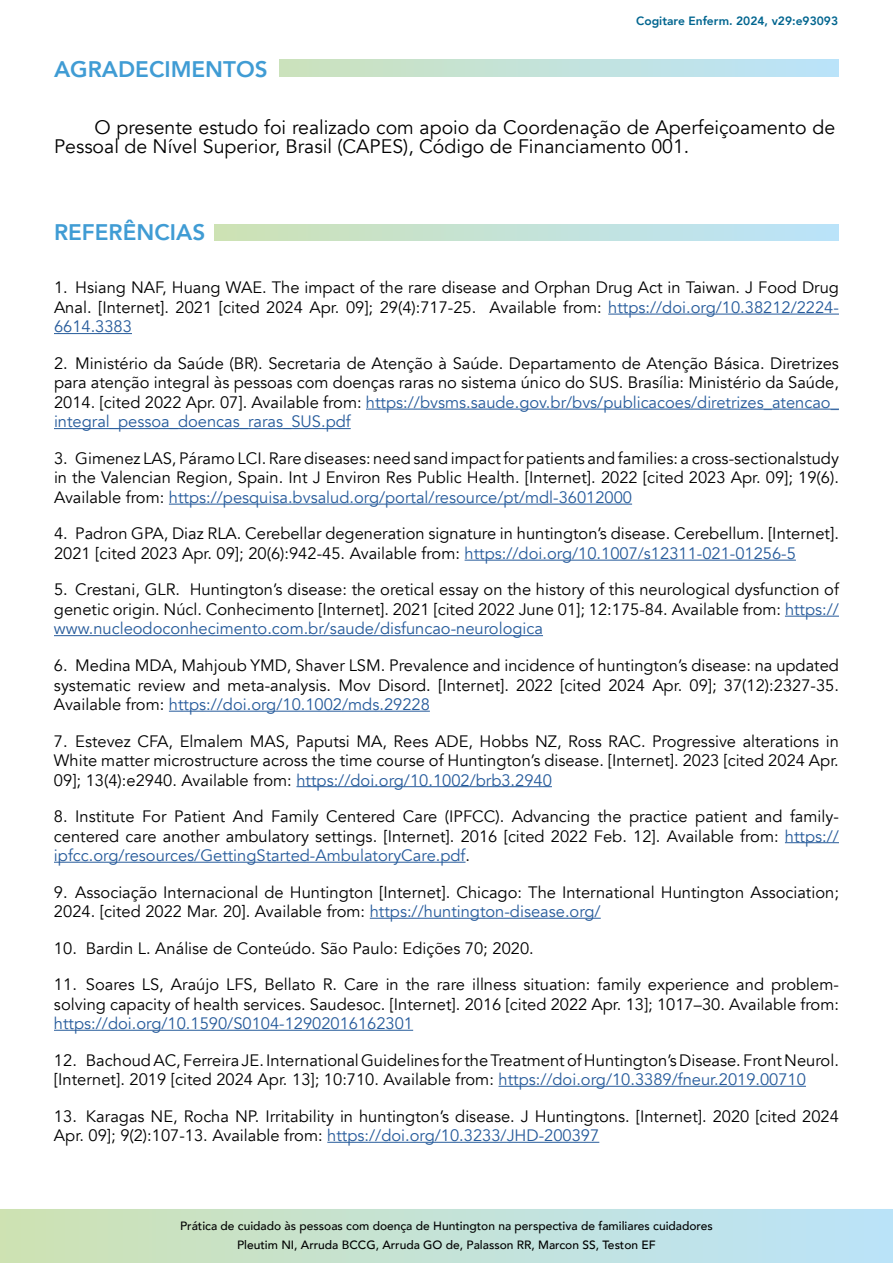
<style>
.page{position:relative;width:893px;height:1263px;background:#fff}
.page>*{position:absolute;margin:0;border:0;box-sizing:border-box;transform-origin:0 0}
.t1{font:800 22.5px "Avenir";color:#409cd4}
.t2{font:19.5px/19.5px "Avenir";color:#000}
.t3{font:16.5px/19.5px "Avenir";color:#000;text-align:justify}
.t4{font:16.5px "Avenir";color:#265b9b}
.t5{font:500 12px/18.6px "Avenir";color:#000;text-align:center}
.t6{font:800 12px "Avenir";color:#00658f}
.s1{color:#265b9b}
</style>
<div class="page">
<svg style="left:0;top:1209px;width:893px;height:54px;background:#c4e2d6"></svg>
<hr style="left:608px;top:314px;width:231px;height:1px;background:#265b9b">
<hr style="left:54px;top:333px;width:78px;height:1px;background:#265b9b">
<hr style="left:366px;top:409px;width:473px;height:1px;background:#265b9b">
<hr style="left:54px;top:428px;width:297px;height:1px;background:#265b9b">
<hr style="left:169px;top:504px;width:463px;height:1px;background:#265b9b">
<hr style="left:465px;top:560px;width:331px;height:1px;background:#265b9b">
<hr style="left:785px;top:616px;width:54px;height:1px;background:#265b9b">
<hr style="left:54px;top:635px;width:489px;height:1px;background:#265b9b">
<hr style="left:169px;top:711px;width:261px;height:1px;background:#265b9b">
<hr style="left:296px;top:786px;width:256px;height:1px;background:#265b9b">
<hr style="left:785px;top:842px;width:54px;height:1px;background:#265b9b">
<hr style="left:54px;top:862px;width:411px;height:1px;background:#265b9b">
<hr style="left:370px;top:918px;width:231px;height:1px;background:#265b9b">
<hr style="left:54px;top:1030px;width:359px;height:1px;background:#265b9b">
<hr style="left:499px;top:1086px;width:307px;height:1px;background:#265b9b">
<hr style="left:327px;top:1142px;width:272px;height:1px;background:#265b9b">
<div style="left:280px;top:60px;width:559px;height:16px;background:linear-gradient(to right,#cce2bc,#bae3fb)"></div>
<div style="left:215px;top:224px;width:623px;height:17px;background:linear-gradient(to right,#cee2b5,#bae3fb)"></div>
<h1 class="t1" style="left:54px;top:51px;width:215px">AGRADECIMENTOS</h1>
<p class="t6" style="left:636px;top:12px;width:203px">Cogitare Enferm. 2024, v29:e93093</p>
<p class="t2" style="left:54px;top:118px;width:783px;text-indent:40px">O presente estudo foi realizado com apoio da Coordenação de Aperfeiçoamento de<br>Pessoal de Nível Superior, Brasil (CAPES), Código de Financiamento 001.</p>
<h1 class="t1" style="left:54px;top:214px;width:153px">REFERÊNCIAS</h1>
<p class="t3" style="left:54px;top:278px;width:786px">1. Hsiang NAF, Huang WAE. The impact of the rare disease and Orphan Drug Act in Taiwan. J Food Drug Anal. [Internet]. 2021 [cited 2024 Apr. 09]; 29(4):717-25. Available from: <span class="s1">https://doi.org/10.38212/2224- 6614.3383</span></p>
<p class="t3" style="left:54px;top:354px;width:786px">2. Ministério da Saúde (BR). Secretaria de Atenção à Saúde. Departamento de Atenção Básica. Diretrizes para atenção integral às pessoas com doenças raras no sistema único do SUS. Brasília: Ministério da Saúde, 2014. [cited 2022 Apr. 07]. Available from: <span class="s1">https://bvsms.saude.gov.br/bvs/publicacoes/diretrizes_atencao_ integral_pessoa_doencas_raras_SUS.pdf</span></p>
<p class="t3" style="left:54px;top:449px;width:786px">3. Gimenez LAS, Páramo LCI. Rare diseases: need sand impact for patients and families: a cross-sectionalstudy in the Valencian Region, Spain. Int J Environ Res Public Health. [Internet]. 2022 [cited 2023 Apr. 09]; 19(6).<br>Available from: <span class="s1">https://pesquisa.bvsalud.org/portal/resource/pt/mdl-36012000</span></p>
<p class="t3" style="left:54px;top:524px;width:786px">4. Padron GPA, Diaz RLA. Cerebellar degeneration signature in huntington’s disease. Cerebellum. [Internet].<br>2021 [cited 2023 Apr. 09]; 20(6):942-45. Available from: <span class="s1">https://doi.org/10.1007/s12311-021-01256-5</span></p>
<p class="t3" style="left:54px;top:580px;width:786px">5. Crestani, GLR. Huntington’s disease: the oretical essay on the history of this neurological dysfunction of genetic origin. Núcl. Conhecimento [Internet]. 2021 [cited 2022 June 01]; 12:175-84. Available from: <span class="s1">https:// www.nucleodoconhecimento.com.br/saude/disfuncao-neurologica</span></p>
<p class="t3" style="left:54px;top:656px;width:786px">6. Medina MDA, Mahjoub YMD, Shaver LSM. Prevalence and incidence of huntington’s disease: na updated systematic review and meta-analysis. Mov Disord. [Internet]. 2022 [cited 2024 Apr. 09]; 37(12):2327-35.<br>Available from: <span class="s1">https://doi.org/10.1002/mds.29228</span></p>
<p class="t3" style="left:54px;top:731px;width:786px">7. Estevez CFA, Elmalem MAS, Paputsi MA, Rees ADE, Hobbs NZ, Ross RAC. Progressive alterations in White matter microstructure across the time course of Huntington’s disease. [Internet]. 2023 [cited 2024 Apr.<br>09]; 13(4):e2940. Available from: <span class="s1">https://doi.org/10.1002/brb3.2940</span></p>
<p class="t3" style="left:54px;top:807px;width:786px">8. Institute For Patient And Family Centered Care (IPFCC). Advancing the practice patient and family&shy;centered care another ambulatory settings. [Internet]. 2016 [cited 2022 Feb. 12]. Available from: <span class="s1">https:// ipfcc.org/resources/GettingStarted-AmbulatoryCare.pdf</span>.</p>
<p class="t3" style="left:54px;top:882px;width:786px">9. Associação Internacional de Huntington [Internet]. Chicago: The International Huntington Association;<br>2024. [cited 2022 Mar. 20]. Available from: <span class="s1">https://huntington-disease.org/</span></p>
<p class="t3" style="left:54px;top:938px;width:481px">10. Bardin L. Análise de Conteúdo. São Paulo: Edições 70; 2020.</p>
<p class="t3" style="left:54px;top:975px;width:787px">11. Soares LS, Araújo LFS, Bellato R. Care in the rare illness situation: family experience and problem&shy;solving capacity of health services. Saudesoc. [Internet]. 2016 [cited 2022 Apr. 13]; 1017–30. Available from:</p>
<p class="t4" style="left:54px;top:1014px;width:361px">https://doi.org/10.1590/S0104-12902016162301</p>
<p class="t3" style="left:54px;top:1050px;width:786px">12. Bachoud AC, Ferreira JE. International Guidelines for the Treatment of Huntington’s Disease. Front Neurol. [Internet]. 2019 [cited 2024 Apr. 13]; 10:710. Available from: <span class="s1">https://doi.org/10.3389/fneur.2019.00710</span></p>
<p class="t3" style="left:54px;top:1106px;width:786px">13. Karagas NE, Rocha NP. Irritability in huntington’s disease. J Huntingtons. [Internet]. 2020 [cited 2024<br>Apr. 09]; 9(2):107-13. Available from: <span class="s1">https://doi.org/10.3233/JHD-200397</span></p>
<p class="t5" style="left:180px;top:1216px;width:534px">Prática de cuidado às pessoas com doença de Huntington na perspectiva de familiares cuidadores<br>Pleutim NI, Arruda BCCG, Arruda GO de, Palasson RR, Marcon SS, Teston EF</p>
</div>
